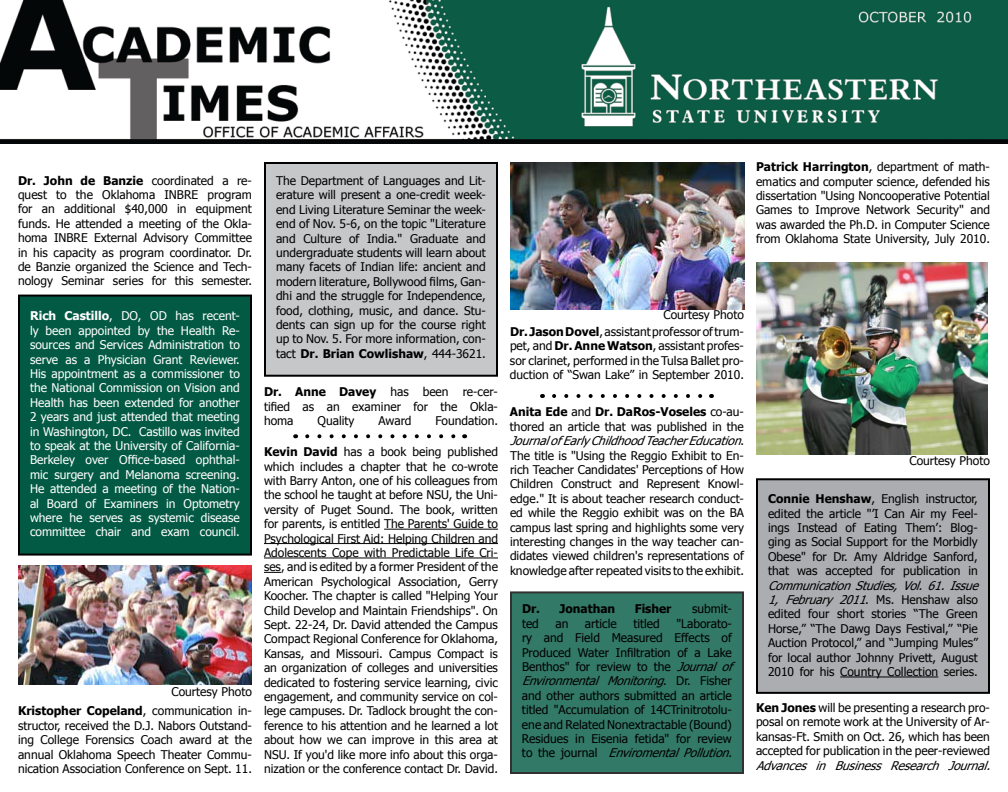
<style>
.page{position:relative;width:1008px;height:792px;background:#fff}
.page>*{position:absolute;margin:0;border:0;box-sizing:border-box;transform-origin:0 0}
.t1{font:12px/14.4px "Tahoma";color:#000;text-align:justify}
.t2{font:12px/14.4px "Tahoma";color:#fff;text-align:justify}
.t3{font:italic 12px "Tahoma";color:#000}
.t4{font:700 12px "Tahoma";color:#000}
.s1{font-weight:700}
.s2{font-style:italic}
</style>
<div class="page">
<div style="left:19px;top:296px;width:232px;height:259px;background:#035a44"></div>
<div style="left:18px;top:295px;width:234px;height:261px;border:2px solid #000"></div>
<div style="left:757px;top:479px;width:232px;height:214px;background:#abadb0"></div>
<div style="left:756px;top:478px;width:234px;height:216px;border:2px solid #000"></div>
<div style="left:511px;top:592px;width:232px;height:181px;background:#337967"></div>
<div style="left:510px;top:591px;width:234px;height:183px;border:2px solid #000"></div>
<div style="left:265px;top:163px;width:232px;height:213px;background:#c5c7c9"></div>
<div style="left:264px;top:162px;width:234px;height:215px;border:2px solid #000"></div>
<hr style="left:384px;top:529px;width:114px;height:1px;background:#000">
<hr style="left:264px;top:543px;width:234px;height:1px;background:#000">
<hr style="left:264px;top:558px;width:234px;height:1px;background:#000">
<svg style="left:264px;top:572px;width:17px;height:1px"></svg>
<hr style="left:840px;top:677px;width:98px;height:1px;background:#000">
<svg style="left:307px;top:434px;width:149px;height:4px"></svg>
<svg style="left:554px;top:394px;width:149px;height:4px"></svg>
<img style="left:0;top:0;width:1008px;height:144px">
<img style="left:18px;top:565px;width:234px;height:120px">
<img style="left:510px;top:162px;width:235px;height:148px">
<img style="left:756px;top:262px;width:232px;height:193px">
<p class="t1" style="left:18px;top:173px;width:236px"><span class="s1">Dr. John de Banzie</span> coordinated a re&shy;quest to the Oklahoma INBRE program for an additional $40,000 in equipment funds. He attended a meeting of the Okla&shy;homa INBRE External Advisory Committee in his capacity as program coordinator. Dr. de Banzie organized the Science and Tech&shy;nology Seminar series for this semester.</p>
<p class="t2" style="left:30px;top:308px;width:211px"><span class="s1">Rich Castillo</span>, DO, OD has recent&shy;ly been appointed by the Health Re&shy;sources and Services Administration to serve as a Physician Grant Reviewer.<br>His appointment as a commissioner to the National Commission on Vision and Health has been extended for another 2 years and just attended that meeting in Washington, DC. Castillo was invited to speak at the University of California-Berkeley over Office-based ophthal&shy;mic surgery and Melanoma screening.<br>He attended a meeting of the Nation&shy;al Board of Examiners in Optometry where he serves as systemic disease committee chair and exam council.</p>
<p class="t1" style="left:171px;top:683px;width:82px">Courtesy Photo</p>
<p class="t1" style="left:18px;top:703px;width:236px"><span class="s1">Kristopher Copeland</span>, communication in&shy;structor, received the D.J. Nabors Outstand&shy;ing College Forensics Coach award at the annual Oklahoma Speech Theater Commu&shy;nication Association Conference on Sept. 11.</p>
<p class="t1" style="left:276px;top:173px;width:211px">The Department of Languages and Lit&shy;erature will present a one-credit week&shy;end Living Literature Seminar the week&shy;end of Nov. 5-6, on the topic "Literature and Culture of India." Graduate and undergraduate students will learn about many facets of Indian life: ancient and modern literature, Bollywood films, Gan&shy;dhi and the struggle for Independence, food, clothing, music, and dance. Stu&shy;dents can sign up for the course right up to Nov. 5. For more information, con&shy;tact <span class="s1">Dr. Brian Cowlishaw</span>, 444-3621.</p>
<p class="t1" style="left:264px;top:384px;width:235px"><span class="s1">Dr. Anne Davey</span> has been re-cer&shy;tified as an examiner for the Okla&shy;homa</p>
<p class="t1" style="left:318px;top:413px;width:38px">Quality</p>
<p class="t1" style="left:378px;top:413px;width:35px">Award</p>
<p class="t1" style="left:436px;top:413px;width:64px">Foundation.</p>
<p class="t1" style="left:264px;top:444px;width:236px"><span class="s1">Kevin David</span> has a book being published which includes a chapter that he co-wrote with Barry Anton, one of his colleagues from the school he taught at before NSU, the Uni&shy;versity of Puget Sound. The book, written for parents, is entitled The Parents' Guide to Psychological First Aid: Helping Children and Adolescents Cope with Predictable Life Cri&shy;ses, and is edited by a former President of the American Psychological Association, Gerry Koocher. The chapter is called "Helping Your Child Develop and Maintain Friendships". On Sept. 22-24, Dr. David attended the Campus Compact Regional Conference for Oklahoma, Kansas, and Missouri. Campus Compact is an organization of colleges and universities dedicated to fostering service learning, civic engagement, and community service on col&shy;lege campuses. Dr. Tadlock brought the con&shy;ference to his attention and he learned a lot about how we can improve in this area at NSU. If you'd like more info about this orga&shy;nization or the conference contact Dr. David.</p>
<p class="t1" style="left:756px;top:159px;width:236px"><span class="s1">Patrick Harrington</span>, department of math&shy;ematics and computer science, defended his dissertation "Using Noncooperative Potential Games to Improve Network Security" and was awarded the Ph.D. in Computer Science from Oklahoma State University, July 2010.</p>
<p class="t1" style="left:663px;top:307px;width:82px">Courtesy Photo</p>
<p class="t1" style="left:510px;top:324px;width:236px"><span class="s1">Dr. Jason Dovel</span>, assistant professor of trum&shy;pet, and <span class="s1">Dr. Anne Watson</span>, assistant profes&shy;sor clarinet, performed in the Tulsa Ballet pro&shy;duction of “Swan Lake” in September 2010.</p>
<p class="t1" style="left:510px;top:404px;width:237px;text-align:left"><span class="s1">Anita Ede</span> and <span class="s1">Dr. DaRos-Voseles</span> co-au&shy;thored an article that was published in the <span class="s2">JournalofEarly ChildhoodTeacherEducation</span>.<br>The title is "Using the Reggio Exhibit to En&shy;rich Teacher Candidates' Perceptions of How Children Construct and Represent Knowl&shy;edge." It is about teacher research conduct&shy;ed while the Reggio exhibit was on the BA campus last spring and highlights some very interesting changes in the way teacher can&shy;didates viewed children's representations of knowledge after repeated visits to the exhibit.</p>
<p class="t4" style="left:522px;top:601px;width:95px">Dr. Jonathan</p>
<p class="t4" style="left:635px;top:601px;width:38px">Fisher</p>
<p class="t1" style="left:692px;top:601px;width:41px">submit-</p>
<p class="t1" style="left:522px;top:616px;width:18px">ted</p>
<p class="t1" style="left:555px;top:616px;width:14px">an</p>
<p class="t1" style="left:585px;top:616px;width:33px">article</p>
<p class="t1" style="left:633px;top:616px;width:28px">titled</p>
<p class="t1" style="left:522px;top:616px;width:217px;text-align:left;text-indent:154px">"Laborato&shy;ry and Field Measured Effects of Produced Water Infiltration of a Lake Benthos" for review to the <span class="s2">Journal of Environmental Monitoring</span>. D r . F i s h e r and other authors submitted an article titled "Accumulation of 14CTrinitrotolu&shy;ene and Related Nonextractable (Bound)<br>Residues in Eisenia fetida" for review t o t h e j o u r n a l <span class="s2">EnviromentalPollution.</span></p>
<p class="t1" style="left:909px;top:453px;width:82px">Courtesy Photo</p>
<p class="t1" style="left:768px;top:491px;width:211px"><span class="s1">Connie Henshaw</span>, English instructor, edited the article "’I Can Air my Feel&shy;ings Instead of Eating Them’: Blog&shy;ging as Social Support for the Morbidly Obese" for Dr. Amy Aldridge Sanford, that was accepted for publication in</p>
<p class="t1" style="left:768px;top:577px;width:217px;text-align:left"><span class="s2">CommunicationStudies,Vol.61.Issue 1, February 2011</span>. M s . H e n s h a w a l s o edited four short stories “The Green Horse,” “The Dawg Days Festival,” “Pie Auction Protocol,” and “Jumping Mules” for local author Johnny Privett, August 2010 for his Country Collection series.</p>
<p class="t1" style="left:756px;top:700px;width:236px"><span class="s1">Ken Jones</span> will be presenting a research pro&shy;posal on remote work at the University of Ar&shy;kansas-Ft. Smith on Oct. 26, which has been accepted for publication in the peer-reviewed</p>
<p class="t3" style="left:756px;top:757px;width:241px">Advances in Business Research Journal.</p>
</div>
